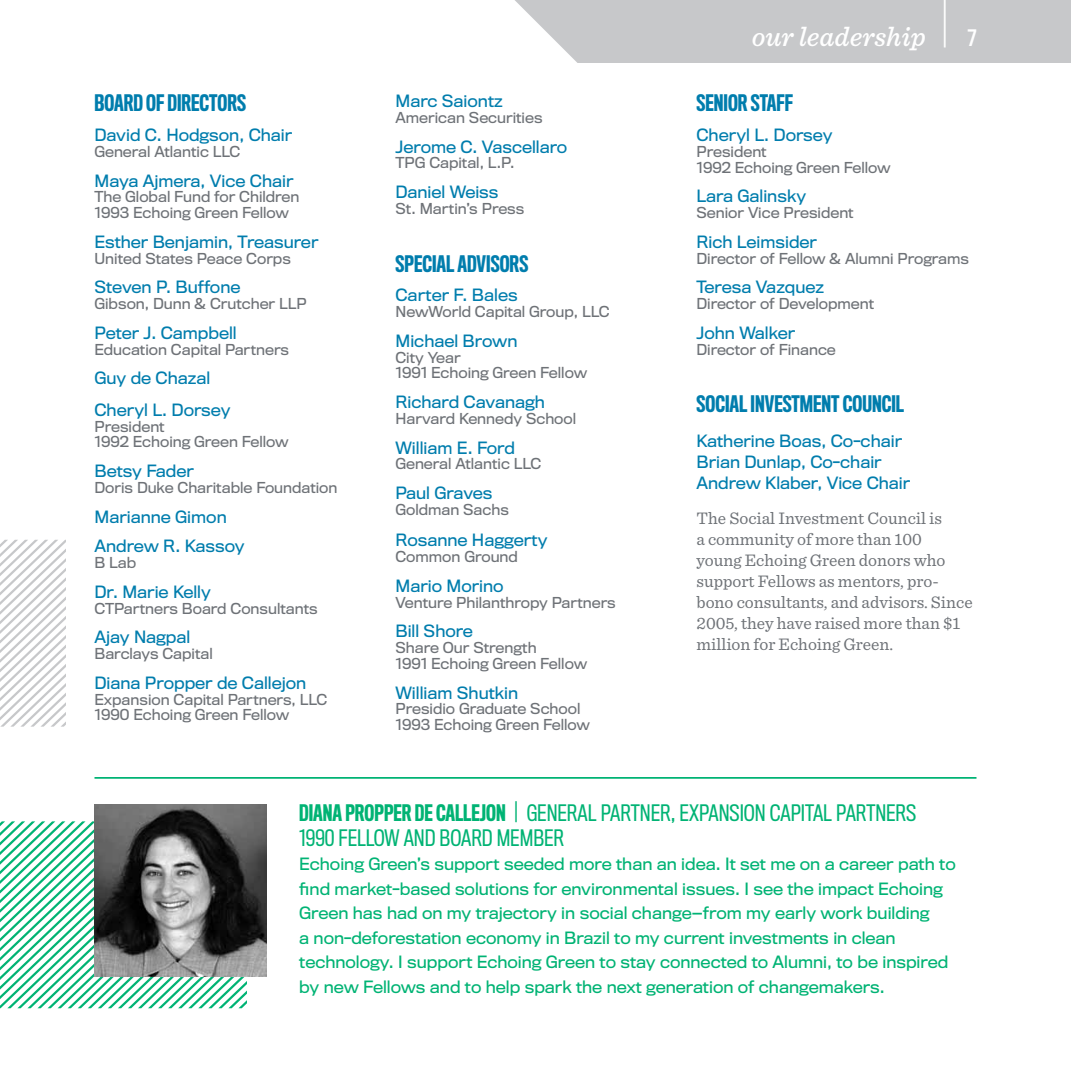
<style>
.page{position:relative;width:1071px;height:1071px;background:#fff}
.page>*{position:absolute;margin:0;border:0;box-sizing:border-box;transform-origin:0 0}
.t1{font:67.38px "Titling Gothic FB Standard Cond";color:#fff;scale:.29 1}
.t2{font:italic 500 28px "Sentinel";color:#fff}
.t3{font:condensed 21px/25.2px "Titling Gothic FB";color:#00b374}
.t4{font:21px "Titling Gothic FB Medium Comp";color:#007dad}
.t5{font:21px "Titling Gothic FB Standard Cond";color:#fff}
.t6{font:17.5px/21px "Sentinel";color:#6e7277}
.t7{font:15.75px/21px "Titling Gothic FB";color:#007dad}
.t8{font:15.75px/24.5px "Titling Gothic FB";color:#00b374}
.t9{font:14px/15.8px "Titling Gothic FB";color:#6e7277}
.s1{font-family:"Titling Gothic FB Medium Comp";font-stretch:normal}
</style>
<div class="page">
<svg style="left:0;top:540px;width:66px;height:187px"></svg>
<svg style="left:0;top:821px;width:247px;height:187px"></svg>
<img style="left:94px;top:804px;width:173px;height:172px">
<div style="left:515px;top:0;width:556px;height:63px;background:#c7c8ca"></div>
<hr style="left:94px;top:777px;width:882px;height:2px;background:#00b374">
<h3 class="t4" style="left:94px;top:90px;width:153px">BOARD OF DIRECTORS</h3>
<p class="t7" style="left:94px;top:124px;width:199px">David C. Hodgson, Chair</p>
<p class="t9" style="left:94px;top:143px;width:147px">General Atlantic LLC</p>
<p class="t7" style="left:94px;top:170px;width:201px">Maya Ajmera, Vice Chair</p>
<p class="t9" style="left:94px;top:189px;width:206px">The Global Fund for Children<br>1993 Echoing Green Fellow</p>
<p class="t7" style="left:94px;top:231px;width:225px">Esther Benjamin, Treasurer</p>
<p class="t9" style="left:94px;top:250px;width:198px">United States Peace Corps</p>
<p class="t7" style="left:94px;top:277px;width:147px">Steven P. Buffone</p>
<p class="t9" style="left:94px;top:296px;width:214px">Gibson, Dunn &amp; Crutcher LLP</p>
<p class="t7" style="left:94px;top:322px;width:144px">Peter J. Campbell</p>
<p class="t9" style="left:94px;top:341px;width:196px">Education Capital Partners</p>
<p class="t7" style="left:94px;top:362px;width:137px;line-height:31.5px">Guy de Chazal<br>Cheryl L. Dorsey</p>
<p class="t9" style="left:94px;top:418px;width:196px">President<br>1992 Echoing Green Fellow</p>
<p class="t7" style="left:94px;top:460px;width:101px">Betsy Fader</p>
<p class="t9" style="left:94px;top:479px;width:245px">Doris Duke Charitable Foundation</p>
<p class="t7" style="left:94px;top:502px;width:152px;line-height:29.8px">Marianne Gimon<br>Andrew R. Kassoy</p>
<p class="t9" style="left:94px;top:555px;width:43px">B Lab</p>
<p class="t7" style="left:94px;top:581px;width:118px">Dr. Marie Kelly</p>
<p class="t9" style="left:94px;top:600px;width:225px">CTPartners Board Consultants</p>
<p class="t7" style="left:94px;top:627px;width:97px">Ajay Nagpal</p>
<p class="t9" style="left:94px;top:646px;width:120px">Barclays Capital</p>
<p class="t7" style="left:94px;top:672px;width:213px">Diana Propper de Callejon</p>
<p class="t9" style="left:94px;top:691px;width:234px">Expansion Capital Partners, LLC<br>1990 Echoing Green Fellow</p>
<p class="t7" style="left:396px;top:90px;width:109px">Marc Saiontz</p>
<p class="t9" style="left:396px;top:110px;width:149px">American Securities</p>
<p class="t7" style="left:396px;top:136px;width:173px">Jerome C. Vascellaro</p>
<p class="t9" style="left:396px;top:155px;width:121px">TPG Capital, L.P.</p>
<p class="t7" style="left:396px;top:181px;width:105px">Daniel Weiss</p>
<p class="t9" style="left:396px;top:201px;width:130px">St. Martin’s Press</p>
<h3 class="t4" style="left:396px;top:251px;width:134px">SPECIAL ADVISORS</h3>
<p class="t7" style="left:396px;top:285px;width:124px">Carter F. Bales</p>
<p class="t9" style="left:396px;top:304px;width:216px">NewWorld Capital Group, LLC</p>
<p class="t7" style="left:396px;top:330px;width:123px">Michael Brown</p>
<p class="t9" style="left:396px;top:349px;width:193px">City Year<br>1991 Echoing Green Fellow</p>
<p class="t7" style="left:396px;top:391px;width:151px">Richard Cavanagh</p>
<p class="t9" style="left:396px;top:411px;width:182px">Harvard Kennedy School</p>
<p class="t7" style="left:396px;top:437px;width:121px">William E. Ford</p>
<p class="t9" style="left:396px;top:456px;width:147px">General Atlantic LLC</p>
<p class="t7" style="left:396px;top:482px;width:99px">Paul Graves</p>
<p class="t9" style="left:396px;top:502px;width:115px">Goldman Sachs</p>
<p class="t7" style="left:396px;top:530px;width:154px">Rosanne Haggerty</p>
<p class="t9" style="left:396px;top:549px;width:124px">Common Ground</p>
<p class="t7" style="left:396px;top:575px;width:110px">Mario Morino</p>
<p class="t9" style="left:396px;top:594px;width:222px">Venture Philanthropy Partners</p>
<p class="t7" style="left:396px;top:621px;width:79px">Bill Shore</p>
<p class="t9" style="left:396px;top:640px;width:193px">Share Our Strength<br>1991 Echoing Green Fellow</p>
<p class="t7" style="left:396px;top:682px;width:124px">William Shutkin</p>
<p class="t9" style="left:396px;top:701px;width:196px">Presidio Graduate School<br>1993 Echoing Green Fellow</p>
<h2 class="t2" style="left:752px;top:15px;width:175px">our leadership</h2>
<h1 class="t1" style="left:942px;top:-32px;width:18px">|</h1>
<h3 class="t5" style="left:968px;top:26px;width:10px">7</h3>
<h3 class="t4" style="left:696px;top:90px;width:98px">SENIOR STAFF</h3>
<p class="t7" style="left:696px;top:124px;width:137px">Cheryl L. Dorsey</p>
<p class="t9" style="left:696px;top:143px;width:196px">President<br>1992 Echoing Green Fellow</p>
<p class="t7" style="left:696px;top:186px;width:111px">Lara Galinsky</p>
<p class="t9" style="left:696px;top:205px;width:159px">Senior Vice President</p>
<p class="t7" style="left:696px;top:231px;width:122px">Rich Leimsider</p>
<p class="t9" style="left:696px;top:250px;width:274px">Director of Fellow &amp; Alumni Programs</p>
<p class="t7" style="left:696px;top:277px;width:129px">Teresa Vazquez</p>
<p class="t9" style="left:696px;top:296px;width:179px">Director of Development</p>
<p class="t7" style="left:696px;top:322px;width:100px">John Walker</p>
<p class="t9" style="left:696px;top:341px;width:141px">Director of Finance</p>
<h3 class="t4" style="left:696px;top:391px;width:209px">SOCIAL INVESTMENT COUNCIL</h3>
<p class="t7" style="left:696px;top:431px;width:215px">Katherine Boas, Co-chair<br>Brian Dunlap, Co-chair<br>Andrew Klaber, Vice Chair</p>
<p class="t6" style="left:696px;top:507px;width:278px">The Social Investment Council is<br>a community of more than 100<br>young Echoing Green donors who support Fellows as mentors, pro&shy;bono consultants, and advisors. Since<br>2005, they have raised more than $1 million for Echoing Green.</p>
<h3 class="t3" style="left:299px;top:800px;width:619px"><span class="s1">DIANA PROPPER DE CALLEJON</span> | GENERAL PARTNER, EXPANSION CAPITAL PARTNERS<br>1990 FELLOW AND BOARD MEMBER</h3>
<p class="t8" style="left:299px;top:852px;width:658px">Echoing Green’s support seeded more than an idea. It set me on a career path to find market-based solutions for environmental issues. I see the impact Echoing Green has had on my trajectory in social change—from my early work building<br>a non-deforestation economy in Brazil to my current investments in clean technology. I support Echoing Green to stay connected to Alumni, to be inspired by new Fellows and to help spark the next generation of changemakers.</p>
</div>
